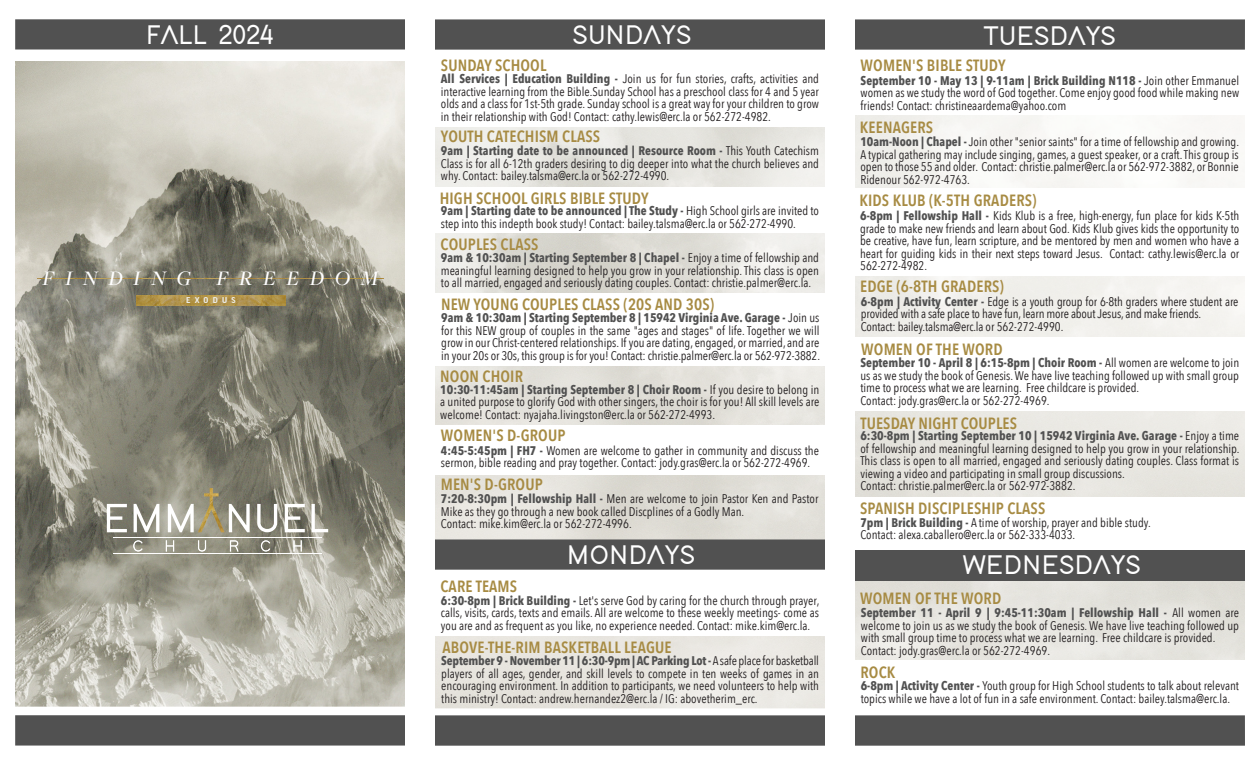
<style>
.page{position:relative;width:1260px;height:765px;background:#fff}
.page>*{position:absolute;margin:0;border:0;box-sizing:border-box;transform-origin:0 0}
.t1{font:700 27.5px "Adam";color:#fff}
.t2{font:italic 500 21.38px "Freight Disp Pro";letter-spacing:.5em;color:#fff}
.t3{font:600 16.25px "Avenir Next Condensed";letter-spacing:.01em;color:#a78b43}
.t4{font:12.5px/12.5px "Avenir Next Condensed";color:#231f20;text-align:justify}
.t5{font:700 8.12px "Good Pro";letter-spacing:.52em;color:#ecece7}
.s1{font-weight:700;color:#515151}
</style>
<div class="page">
<div style="left:435px;top:19px;width:390px;height:31px;background:#515151"></div>
<div style="left:435px;top:715px;width:390px;height:31px;background:#515151"></div>
<div style="left:854px;top:19px;width:391px;height:31px;background:#515151"></div>
<div style="left:854px;top:715px;width:391px;height:31px;background:#515151"></div>
<div style="left:854px;top:550px;width:391px;height:31px;background:#515151"></div>
<div style="left:434px;top:539px;width:391px;height:31px;background:#515151"></div>
<img style="left:15px;top:61px;width:390px;height:645px">
<div style="left:15px;top:19px;width:391px;height:31px;background:#515151"></div>
<div style="left:15px;top:715px;width:391px;height:31px;background:#515151"></div>
<svg style="left:136px;top:296px;width:150px;height:9px"></svg>
<hr style="left:38px;top:278px;width:346px;height:1px;background:#232020">
<svg style="left:107px;top:504px;width:20px;height:28px"></svg>
<svg style="left:134px;top:504px;width:25px;height:28px"></svg>
<svg style="left:168px;top:504px;width:26px;height:28px"></svg>
<img style="left:198px;top:488px;width:27px;height:44px">
<svg style="left:229px;top:504px;width:21px;height:28px"></svg>
<svg style="left:257px;top:504px;width:20px;height:28px"></svg>
<svg style="left:285px;top:504px;width:20px;height:28px"></svg>
<svg style="left:311px;top:504px;width:17px;height:28px"></svg>
<hr style="left:113px;top:537px;width:209px;height:1px;background:#fff">
<hr style="left:113px;top:553px;width:209px;height:1px;background:#fff">
<svg style="left:133px;top:540px;width:10px;height:12px"></svg>
<svg style="left:166px;top:540px;width:8px;height:12px"></svg>
<svg style="left:198px;top:540px;width:8px;height:12px"></svg>
<svg style="left:230px;top:540px;width:9px;height:12px"></svg>
<svg style="left:261px;top:540px;width:9px;height:12px"></svg>
<svg style="left:293px;top:540px;width:9px;height:12px"></svg>
<div style="left:405px;top:0;width:30px;height:765px;background:#fff"></div>
<div style="left:825px;top:0;width:30px;height:765px;background:#fff"></div>
<h1 class="t1" style="left:146px;top:23px;width:130px">FALL 2024</h1>
<h2 class="t2" style="left:42px;top:264px;width:337px">FINDING FREEDOM</h2>
<p class="t5" style="left:186px;top:296px;width:51px">EXODUS</p>
<h3 class="t3" style="left:441px;top:52px;width:107px">SUNDAY SCHOOL</h3>
<h1 class="t1" style="left:573px;top:22px;width:120px">SUNDAYS</h1>
<p class="t4" style="left:441px;top:72px;width:380px"><span class="s1">All Services | Education Building -</span> Join us for fun stories, crafts, activities and interactive learning from the Bible.Sunday School has a preschool class for 4 and 5 year olds and a class for 1st-5th grade. Sunday school is a great way for your children to grow in their relationship with God! Contact: cathy.lewis@erc.la or 562-272-4982.</p>
<h3 class="t3" style="left:441px;top:122px;width:161px">YOUTH CATECHISM CLASS</h3>
<p class="t4" style="left:441px;top:144px;width:380px"><span class="s1">9am | Starting date to be announced | Resource Room -</span> This Youth Catechism Class is for all 6-12th graders desiring to dig deeper into what the church believes and why. Contact: bailey.talsma@erc.la or 562-272-4990.</p>
<h3 class="t3" style="left:440px;top:184px;width:211px">HIGH SCHOOL GIRLS BIBLE STUDY</h3>
<p class="t4" style="left:441px;top:204px;width:380px"><span class="s1">9am | Starting date to be announced | The Study -</span> High School girls are invited to step into this indepth book study! Contact: bailey.talsma@erc.la or 562-272-4990.</p>
<h3 class="t3" style="left:441px;top:230px;width:99px">COUPLES CLASS</h3>
<p class="t4" style="left:441px;top:251px;width:380px"><span class="s1">9am &amp; 10:30am | Starting September 8 | Chapel -</span> Enjoy a time of fellowship and meaningful learning designed to help you grow in your relationship. This class is open to all married, engaged and seriously dating couples. Contact: christie.palmer@erc.la.</p>
<h3 class="t3" style="left:441px;top:290px;width:275px">NEW YOUNG COUPLES CLASS (20S AND 30S)</h3>
<p class="t4" style="left:441px;top:311px;width:380px"><span class="s1">9am &amp; 10:30am | Starting September 8 | 15942 Virginia Ave. Garage -</span> Join us for this NEW group of couples in the same "ages and stages" of life. Together we will grow in our Christ-centered relationships. If you are dating, engaged, or married, and are in your 20s or 30s, this group is for you! Contact: christie.palmer@erc.la or 562-972-3882.</p>
<h3 class="t3" style="left:440px;top:362px;width:84px">NOON CHOIR</h3>
<p class="t4" style="left:440px;top:383px;width:381px"><span class="s1">10:30-11:45am | Starting September 8 | Choir Room -</span> If you desire to belong in a united purpose to glorify God with other singers, the choir is for you! All skill levels are welcome! Contact: nyajaha.livingston@erc.la or 562-272-4993.</p>
<h3 class="t3" style="left:441px;top:422px;width:126px">WOMEN'S D-GROUP</h3>
<p class="t4" style="left:441px;top:444px;width:380px"><span class="s1">4:45-5:45pm | FH7 -</span> Women are welcome to gather in community and discuss the sermon, bible reading and pray together. Contact: jody.gras@erc.la or 562-272-4969.</p>
<h3 class="t3" style="left:441px;top:470px;width:104px">MEN'S D-GROUP</h3>
<p class="t4" style="left:441px;top:492px;width:379px;text-align:left"><span class="s1">7:20-8:30pm | Fellowship Hall -</span> Men are welcome to join Pastor Ken and Pastor<br>Mike as they go through a new book called Discplines of a Godly Man.<br>Contact: mike.kim@erc.la or 562-272-4996.</p>
<h3 class="t3" style="left:441px;top:572px;width:78px">CARE TEAMS</h3>
<h1 class="t1" style="left:567px;top:543px;width:130px">MONDAYS</h1>
<p class="t4" style="left:441px;top:594px;width:380px"><span class="s1">6:30-8pm | Brick Building -</span> Let's serve God by caring for the church through prayer, calls, visits, cards, texts and emails. All are welcome to these weekly meetings- come as you are and as frequent as you like, no experience needed. Contact: mike.kim@erc.la.</p>
<h3 class="t3" style="left:443px;top:633px;width:231px">ABOVE-THE-RIM BASKETBALL LEAGUE</h3>
<p class="t4" style="left:441px;top:654px;width:379px"><span class="s1">September 9 - November 11 | 6:30-9pm | AC Parking Lot -</span> A safe place for basketball players of all ages, gender, and skill levels to compete in ten weeks of games in an encouraging environment. In addition to participants, we need volunteers to help with this ministry! Contact: andrew.hernandez2@erc.la / IG: abovetherim_erc.</p>
<h1 class="t1" style="left:983px;top:23px;width:134px">TUESDAYS</h1>
<h3 class="t3" style="left:861px;top:51px;width:147px">WOMEN'S BIBLE STUDY</h3>
<p class="t4" style="left:861px;top:73px;width:380px"><span class="s1">September 10 - May 13 | 9-11am | Brick Building N118 -</span> Join other Emmanuel women as we study the word of God together. Come enjoy good food while making new friends! Contact: christineaardema@yahoo.com</p>
<h3 class="t3" style="left:860px;top:113px;width:75px">KEENAGERS</h3>
<p class="t4" style="left:860px;top:135px;width:380px"><span class="s1">10am-Noon | Chapel -</span> Join other "senior saints" for a time of fellowship and growing.<br>A typical gathering may include singing, games, a guest speaker, or a craft. This group is open to those 55 and older. Contact: christie.palmer@erc.la or 562-972-3882, or Bonnie Ridenour 562-972-4763.</p>
<h3 class="t3" style="left:859px;top:187px;width:179px">KIDS KLUB (K-5TH GRADERS)</h3>
<p class="t4" style="left:860px;top:209px;width:381px"><span class="s1">6-8pm | Fellowship Hall -</span> Kids Klub is a free, high-energy, fun place for kids K-5th grade to make new friends and learn about God. Kids Klub gives kids the opportunity to be creative, have fun, learn scripture, and be mentored by men and women who have a heart for guiding kids in their next steps toward Jesus. Contact: cathy.lewis@erc.la or 562-272-4982.</p>
<h3 class="t3" style="left:860px;top:273px;width:145px">EDGE (6-8TH GRADERS)</h3>
<p class="t4" style="left:861px;top:295px;width:379px;text-align:left"><span class="s1">6-8pm | Activity Center -</span> Edge is a youth group for 6-8th graders where student are provided with a safe place to have fun, learn more about Jesus, and make friends.<br>Contact: bailey.talsma@erc.la or 562-272-4990.</p>
<h3 class="t3" style="left:861px;top:335px;width:143px">WOMEN OF THE WORD</h3>
<p class="t4" style="left:860px;top:356px;width:380px;text-align:left"><span class="s1">September 10 - April 8 | 6:15-8pm | Choir Room -</span> All women are welcome to join us as we study the book of Genesis. We have live teaching followed up with small group time to process what we are learning. Free childcare is provided.<br>Contact: jody.gras@erc.la or 562-272-4969.</p>
<h3 class="t3" style="left:860px;top:409px;width:158px">TUESDAY NIGHT COUPLES</h3>
<p class="t4" style="left:860px;top:429px;width:381px;text-align:left"><span class="s1">6:30-8pm | Starting September 10 | 15942 Virginia Ave. Garage -</span> Enjoy a time of fellowship and meaningful learning designed to help you grow in your relationship.<br>This class is open to all married, engaged and seriously dating couples. Class format is viewing a video and participating in small group discussions.<br>Contact: christie.palmer@erc.la or 562-972-3882.</p>
<h3 class="t3" style="left:860px;top:495px;width:187px">SPANISH DISCIPLESHIP CLASS</h3>
<p class="t4" style="left:860px;top:516px;width:292px"><span class="s1">7pm | Brick Building -</span> A time of worship, prayer and bible study.<br>Contact: alexa.caballero@erc.la or 562-333-4033.</p>
<h1 class="t1" style="left:963px;top:553px;width:180px">WEDNESDAYS</h1>
<h3 class="t3" style="left:860px;top:585px;width:143px">WOMEN OF THE WORD</h3>
<p class="t4" style="left:861px;top:606px;width:380px;text-align:left"><span class="s1">September 11 - April 9 | 9:45-11:30am | Fellowship Hall -</span> All women are welcome to join us as we study the book of Genesis. We have live teaching followed up with small group time to process what we are learning. Free childcare is provided.<br>Contact: jody.gras@erc.la or 562-272-4969.</p>
<h3 class="t3" style="left:860px;top:658px;width:37px">ROCK</h3>
<p class="t4" style="left:861px;top:679px;width:380px"><span class="s1">6-8pm | Activity Center -</span> Youth group for High School students to talk about relevant topics while we have a lot of fun in a safe environment. Contact: bailey.talsma@erc.la.</p>
</div>
